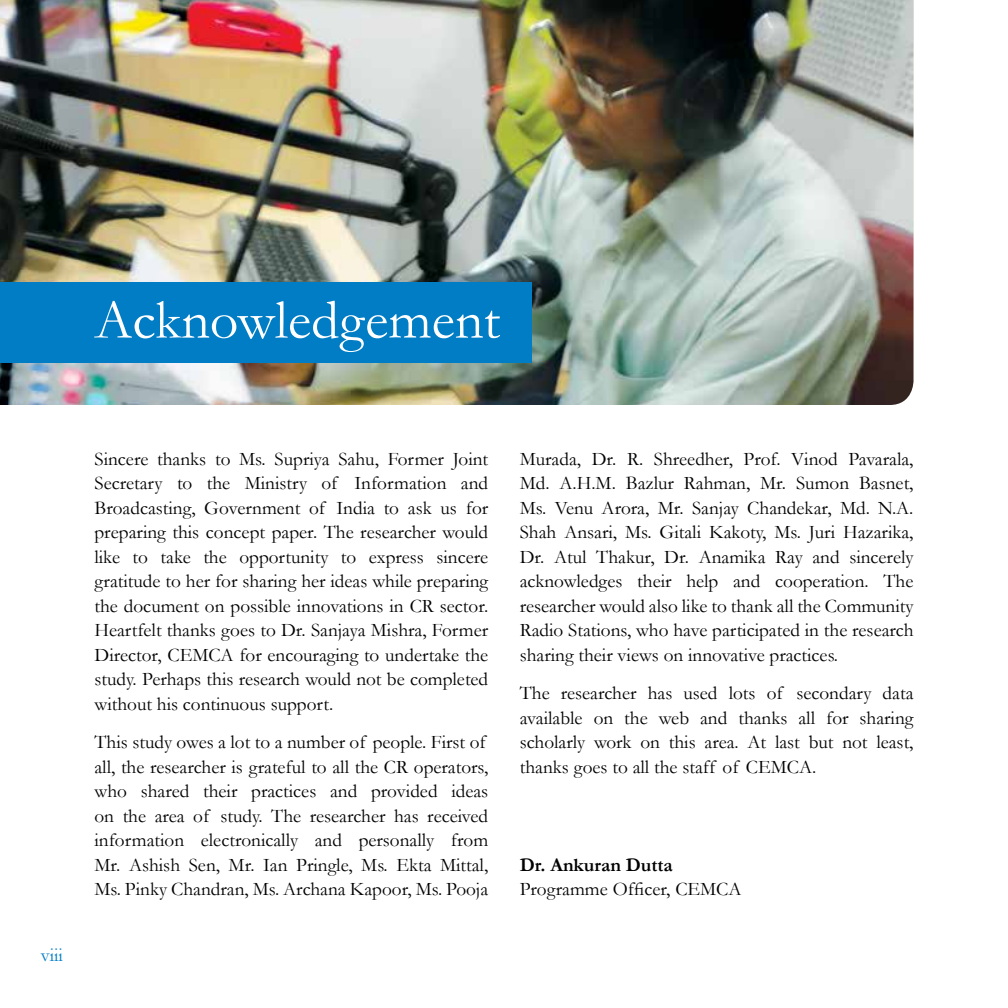
<style>
.page{position:relative;width:1008px;height:1008px;background:#fff}
.page>*{position:absolute;margin:0;border:0;box-sizing:border-box;transform-origin:0 0}
.t1{font:56px "Garamond";color:#fff}
.t2{font:19.25px/24.5px "Garamond";color:#000;text-align:justify}
.t3{font:700 19.25px "Garamond";color:#000}
.t4{font:19.25px "Garamond";color:#007dc5}
</style>
<div class="page">
<img style="left:0;top:0;width:914px;height:405px">
<div style="left:0;top:282px;width:531px;height:81px;background:#007dc5"></div>
<h1 class="t1" style="left:94px;top:282px;width:407px">Acknowledgement</h1>
<p class="t4" style="left:41px;top:942px;width:24px">viii</p>
<p class="t2" style="left:94px;top:446px;width:395px">Sincere thanks to Ms. Supriya Sahu, Former Joint Secretary to the Ministry of Information and Broadcasting, Government of India to ask us for preparing this concept paper. The researcher would like to take the opportunity to express sincere gratitude to her for sharing her ideas while preparing the document on possible innovations in CR sector.<br>Heartfelt thanks goes to Dr. Sanjaya Mishra, Former Director, CEMCA for encouraging to undertake the study. Perhaps this research would not be completed without his continuous support.</p>
<p class="t2" style="left:94px;top:730px;width:395px;text-align:left">This study owes a lot to a number of people. First of all, the researcher is grateful to all the CR operators, who shared their practices and provided ideas on the area of study. The researcher has received information electronically and personally from Mr. Ashish Sen, Mr. Ian Pringle, Ms. Ekta Mittal, Ms. Pinky Chandran, Ms. Archana Kapoor, Ms. Pooja</p>
<p class="t2" style="left:520px;top:446px;width:395px">Murada, Dr. R. Shreedher, Prof. Vinod Pavarala, Md. A.H.M. Bazlur Rahman, Mr. Sumon Basnet, Ms. Venu Arora, Mr. Sanjay Chandekar, Md. N.A.<br>Shah Ansari, Ms. Gitali Kakoty, Ms. Juri Hazarika, Dr. Atul Thakur, Dr. Anamika Ray and sincerely acknowledges their help and cooperation. The researcher would also like to thank all the Community Radio Stations, who have participated in the research sharing their views on innovative practices.</p>
<p class="t2" style="left:520px;top:681px;width:395px">The researcher has used lots of secondary data available on the web and thanks all for sharing scholarly work on this area. At last but not least, thanks goes to all the staff of CEMCA.</p>
<p class="t3" style="left:520px;top:852px;width:154px">Dr. Ankuran Dutta</p>
<p class="t2" style="left:520px;top:877px;width:223px">Programme Officer, CEMCA</p>
</div>
